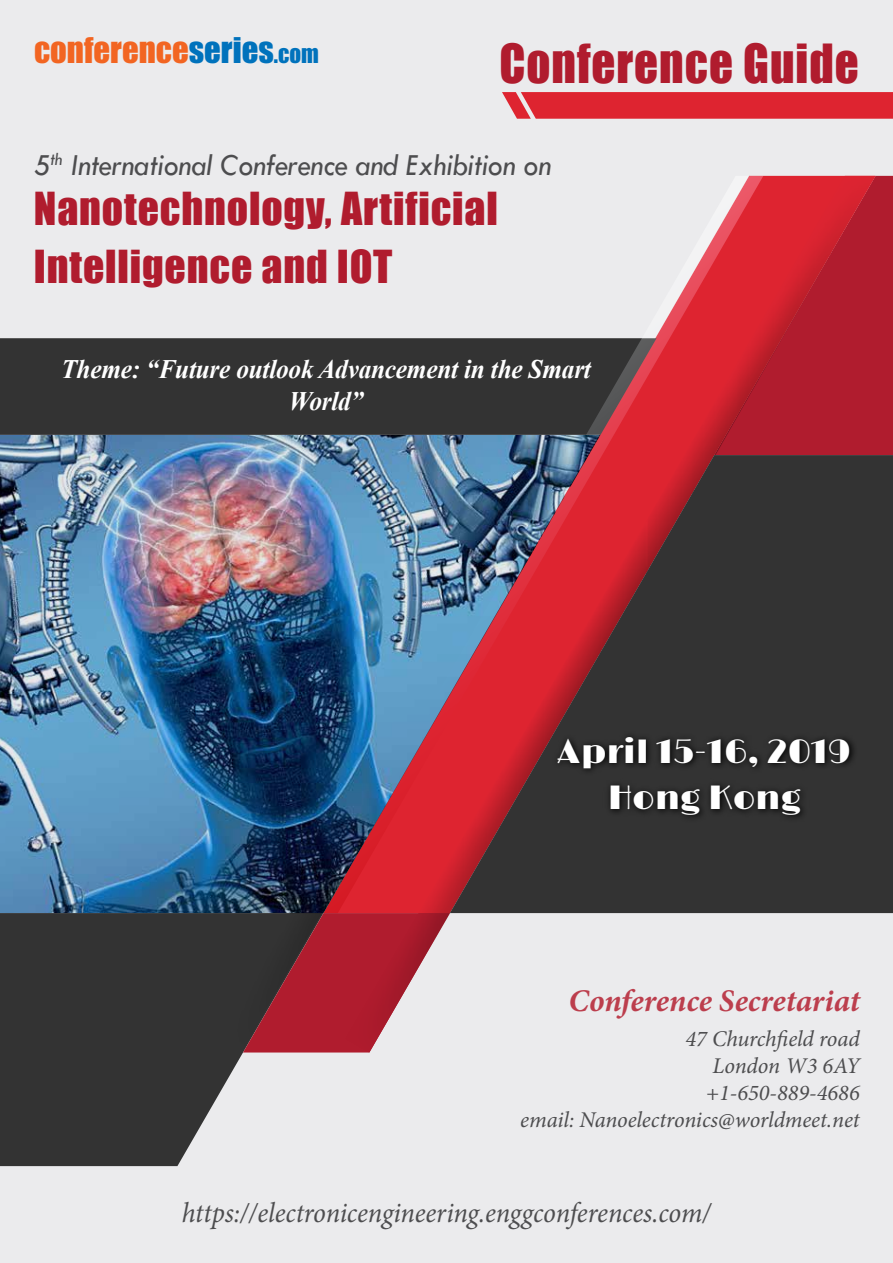
<style>
.page{position:relative;width:893px;height:1263px;background:#ebebed}
.page>*{position:absolute;margin:0;border:0;box-sizing:border-box;transform-origin:0 0}
.t1{font:49.5px "Impact";letter-spacing:.02em;color:#b01c2e;scale:.95 1}
.t2{font:41.85px/58.1px "Impact";letter-spacing:.02em;color:#b01c2e}
.t3{font:33.9px/46.3px "Limelight";color:#fff;text-align:center}
.t4{font:32.7px "Impact";color:#f26522}
.t5{font:italic 31.65px "Tw Cen";letter-spacing:-.01em;color:#4d4d4f;scale:.95 1}
.t6{font:italic 700 31.5px "Minion Pro";letter-spacing:-.005em;color:#bc3e4d}
.t7{font:italic 28.5px "Minion Pro";letter-spacing:-.005em;color:#4d4d4f;scale:.95 1}
.t8{font:italic 700 26.7px/32.4px "Times New Roman";letter-spacing:-.01em;color:#fff;text-align:center;scale:.95 1}
.t9{font:italic 22.5px/27px "Minion Pro";letter-spacing:-.005em;color:#4d4d4f;text-align:right}
.s1{color:#0072bc}
.s2{font-size:22.95px;color:#0072bc}
</style>
<div class="page">
<svg style="left:0;top:913px;width:323px;height:253px;fill:#333"></svg>
<div style="left:875px;top:176px;width:18px;height:279px;background:#b01c2e"></div>
<svg style="left:480px;top:176px;width:395px;height:738px;background:#c02a3a"></svg>
<div style="left:322px;top:913px;width:24px;height:139px;background:#b01c2e"></div>
<div style="left:0;top:338px;width:310px;height:97px;background:#333"></div>
<img style="left:763px;top:209px;width:93px;height:246px">
<img style="left:763px;top:280px;width:22px;height:135px">
<img style="left:783px;top:200px;width:48px;height:136px">
<img style="left:829px;top:176px;width:46px;height:80px">
<img style="left:346px;top:913px;width:104px;height:139px">
<img style="left:217px;top:913px;width:105px;height:139px">
<div style="left:763px;top:455px;width:130px;height:458px;background:#333"></div>
<svg style="left:310px;top:176px;width:453px;height:737px"></svg>
<svg style="left:502px;top:92px;width:391px;height:27px;background:#de2c38"></svg>
<img style="left:0;top:435px;width:600px;height:478px">
<svg style="left:552px;top:731px;width:306px;height:92px;background:#2a2a2a"></svg>
<h3 class="t4" style="left:34px;top:25px;width:286px">conference<span class="s1">series</span><span class="s2">.com</span></h3>
<h1 class="t1" style="left:499px;top:25px;width:380px">Conference Guide</h1>
<h3 class="t5" style="left:34px;top:146px;width:546px">5<sup>th</sup> International Conference and Exhibition on</h3>
<h2 class="t2" style="left:34px;top:179px;width:465px">Nanotechnology, Artificial<br>Intelligence and IOT</h2>
<p class="t8" style="left:61px;top:352px;width:559px">Theme: “Future outlook Advancement in the Smart<br>World”</p>
<h3 class="t3" style="left:558px;top:727px;width:295px">April 15-16, 2019<br>Hong Kong</h3>
<h3 class="t6" style="left:568px;top:978px;width:293px">Conference Secretariat</h3>
<p class="t9" style="left:520px;top:1026px;width:341px">47 Churchfield road<br>London W3 6AY<br>+1-650-889-4686<br>email: Nanoelectronics@worldmeet.net</p>
<p class="t7" style="left:182px;top:1193px;width:559px">https://electronicengineering.enggconferences.com/</p>
</div>
